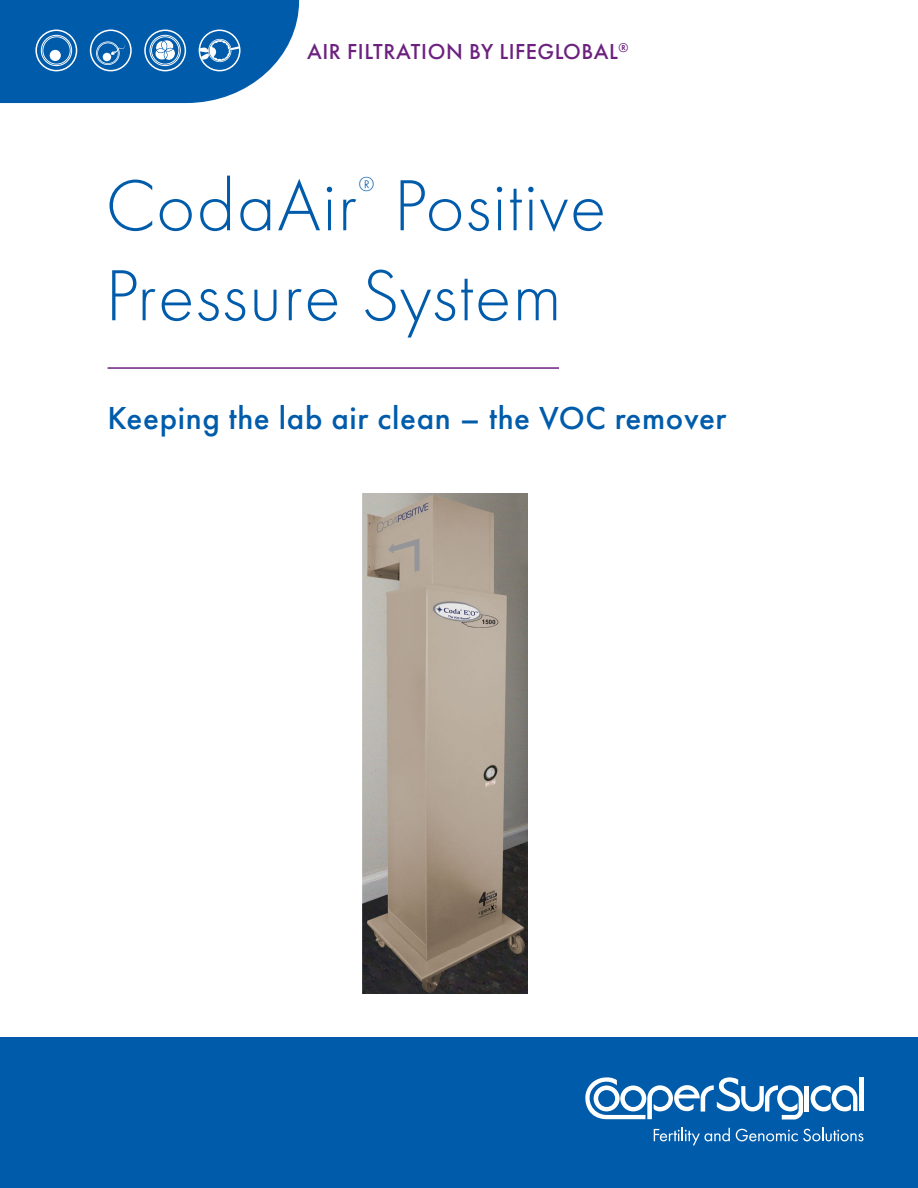
<style>
.page{position:relative;width:918px;height:1188px;background:#fff}
.page>*{position:absolute;margin:0;border:0;box-sizing:border-box;transform-origin:0 0}
.t1{font:300 75px/90px "Futura PT";letter-spacing:.02em;color:#005cab}
.t2{font:500 33px "Futura PT";letter-spacing:.02em;color:#005cab}
.t3{font:500 22.5px "Futura PT";letter-spacing:.02em;color:#6c217f}
.t4{font:300 21px "Futura PT";color:#005cab}
</style>
<div class="page">
<hr style="left:108px;top:367px;width:451px;height:2px;background:#6c217f">
<div style="left:0;top:1037px;width:918px;height:151px;background:#005cab"></div>
<hr style="left:805px;top:1086px;width:4px;height:25px;background:#fff">
<svg style="left:811px;top:1085px;width:46px;height:26px"></svg>
<hr style="left:860px;top:1077px;width:4px;height:34px;background:#fff">
<svg style="left:585px;top:1077px;width:218px;height:43px"></svg>
<svg style="left:654px;top:1128px;width:76px;height:17px"></svg>
<svg style="left:736px;top:1128px;width:127px;height:13px"></svg>
<svg style="left:0;top:0;width:299px;height:103px"></svg>
<img style="left:363px;top:493px;width:165px;height:501px">
<svg style="left:388px;top:538px;width:31px;height:34px"></svg>
<p class="t3" style="left:307px;top:38px;width:323px">AIR FILTRATION BY LIFEGLOBAL<sup>®</sup></p>
<h1 class="t1" style="left:105px;top:161px;width:253px">CodaAir</h1>
<p class="t4" style="left:359px;top:172px;width:17px">®</p>
<h1 class="t1" style="left:105px;top:161px;width:502px;text-indent:288px">Positive<br>Pressure System</h1>
<p class="t2" style="left:108px;top:398px;width:621px">Keeping the lab air clean – the VOC remover</p>
</div>
